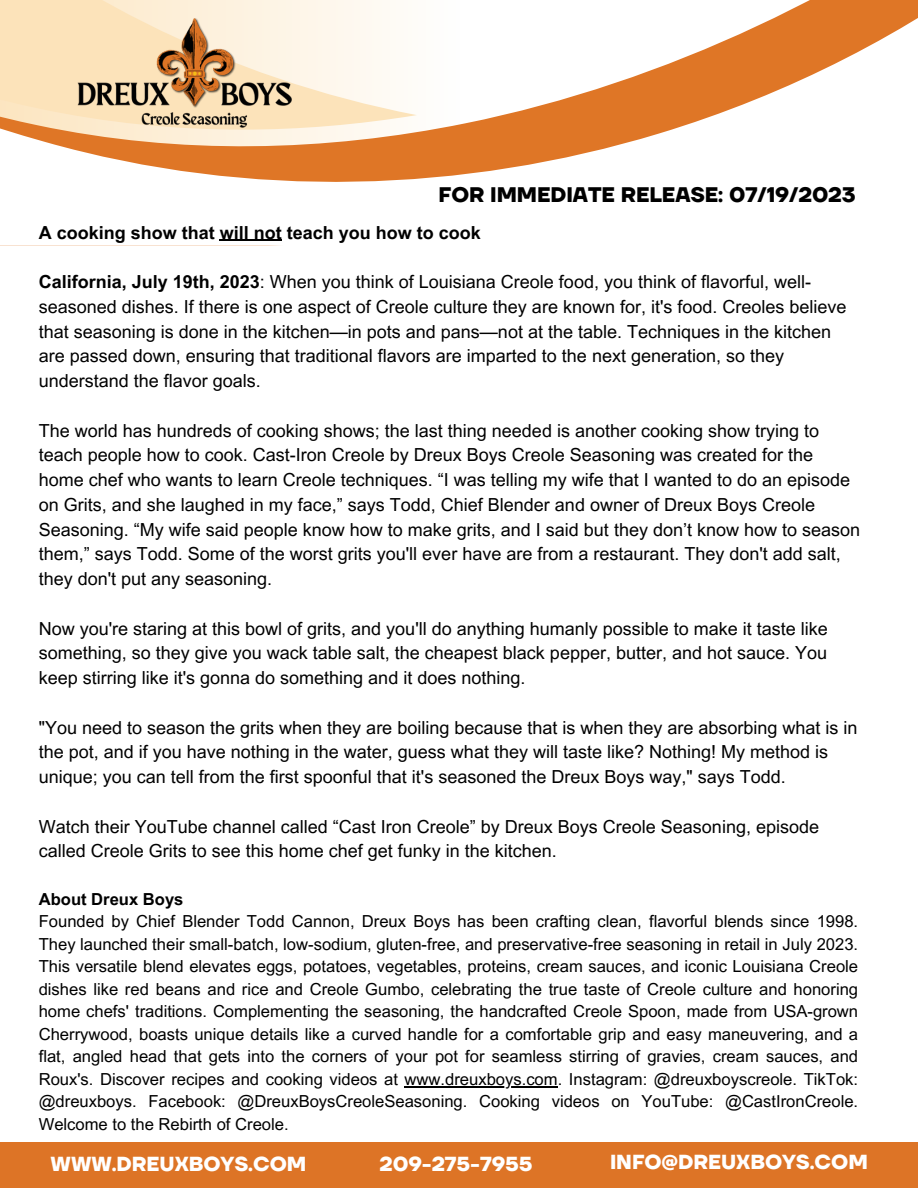
<style>
.page{position:relative;width:918px;height:1188px;background:#fff}
.page>*{position:absolute;margin:0;border:0;box-sizing:border-box;transform-origin:0 0}
.t1{font:700 21px "TT Firs Neue";letter-spacing:-.005em;color:#000}
.t2{font:700 20.25px "TT Firs Neue";letter-spacing:-.005em;color:#fff}
.t3{font:18px/24.8px "Arial MT Pro";color:#000}
.t4{font:700 18px "Arial MT Pro";color:#000}
.t5{font:16.65px/22.5px "Arial MT Pro";color:#000;text-align:justify}
.t6{font:700 16.65px "Arial MT Pro";color:#000}
.s1{font-weight:700}
</style>
<div class="page">
<svg style="left:0;top:0;width:918px;height:246px"></svg>
<div style="left:0;top:1142px;width:918px;height:46px;background:#dd7426"></div>
<img style="left:75px;top:9px;width:220px;height:128px">
<hr style="left:220px;top:240px;width:62px;height:1px;background:#000">
<hr style="left:405px;top:1086px;width:153px;height:1px;background:#000">
<p class="t1" style="left:438px;top:182px;width:419px">FOR IMMEDIATE RELEASE: 07/19/2023</p>
<p class="t4" style="left:39px;top:226px;width:444px">A cooking show that will not teach you how to cook</p>
<p class="t3" style="left:39px;top:272px;width:809px"><span class="s1">California, July 19th, 2023</span>: When you think of Louisiana Creole food, you think of flavorful, well&shy;seasoned dishes. If there is one aspect of Creole culture they are known for, it's food. Creoles believe that seasoning is done in the kitchen—in pots and pans—not at the table. Techniques in the kitchen are passed down, ensuring that traditional flavors are imparted to the next generation, so they understand the flavor goals.</p>
<p class="t3" style="left:39px;top:420px;width:823px">The world has hundreds of cooking shows; the last thing needed is another cooking show trying to teach people how to cook. Cast-Iron Creole by Dreux Boys Creole Seasoning was created for the home chef who wants to learn Creole techniques. “I was telling my wife that I wanted to do an episode on Grits, and she laughed in my face,” says Todd, Chief Blender and owner of Dreux Boys Creole Seasoning. “My wife said people know how to make grits, and I said but they don’t know how to season them,” says Todd. Some of the worst grits you'll ever have are from a restaurant. They don't add salt, they don't put any seasoning.</p>
<p class="t3" style="left:39px;top:618px;width:791px;text-align:justify">Now you're staring at this bowl of grits, and you'll do anything humanly possible to make it taste like something, so they give you wack table salt, the cheapest black pepper, butter, and hot sauce. You keep stirring like it's gonna do something and it does nothing.</p>
<p class="t3" style="left:39px;top:717px;width:820px">"You need to season the grits when they are boiling because that is when they are absorbing what is in the pot, and if you have nothing in the water, guess what they will taste like? Nothing! My method is unique; you can tell from the first spoonful that it's seasoned the Dreux Boys way," says Todd.</p>
<p class="t3" style="left:39px;top:816px;width:782px">Watch their YouTube channel called “Cast Iron Creole” by Dreux Boys Creole Seasoning, episode called Creole Grits to see this home chef get funky in the kitchen.</p>
<p class="t6" style="left:39px;top:893px;width:146px">About Dreux Boys</p>
<p class="t5" style="left:39px;top:912px;width:821px">Founded by Chief Blender Todd Cannon, Dreux Boys has been crafting clean, flavorful blends since 1998.<br>They launched their small-batch, low-sodium, gluten-free, and preservative-free seasoning in retail in July 2023.<br>This versatile blend elevates eggs, potatoes, vegetables, proteins, cream sauces, and iconic Louisiana Creole dishes like red beans and rice and Creole Gumbo, celebrating the true taste of Creole culture and honoring home chefs' traditions. Complementing the seasoning, the handcrafted Creole Spoon, made from USA-grown Cherrywood, boasts unique details like a curved handle for a comfortable grip and easy maneuvering, and a flat, angled head that gets into the corners of your pot for seamless stirring of gravies, cream sauces, and Roux's. Discover recipes and cooking videos at www.dreuxboys.com. Instagram: @dreuxboyscreole. TikTok: @dreuxboys. Facebook: @DreuxBoysCreoleSeasoning. Cooking videos on YouTube: @CastIronCreole.<br>Welcome to the Rebirth of Creole.</p>
<p class="t2" style="left:51px;top:1152px;width:257px">WWW.DREUXBOYS.COM</p>
<p class="t2" style="left:380px;top:1152px;width:154px">209-275-7955</p>
<p class="t2" style="left:610px;top:1150px;width:259px">INFO@DREUXBOYS.COM</p>
</div>
